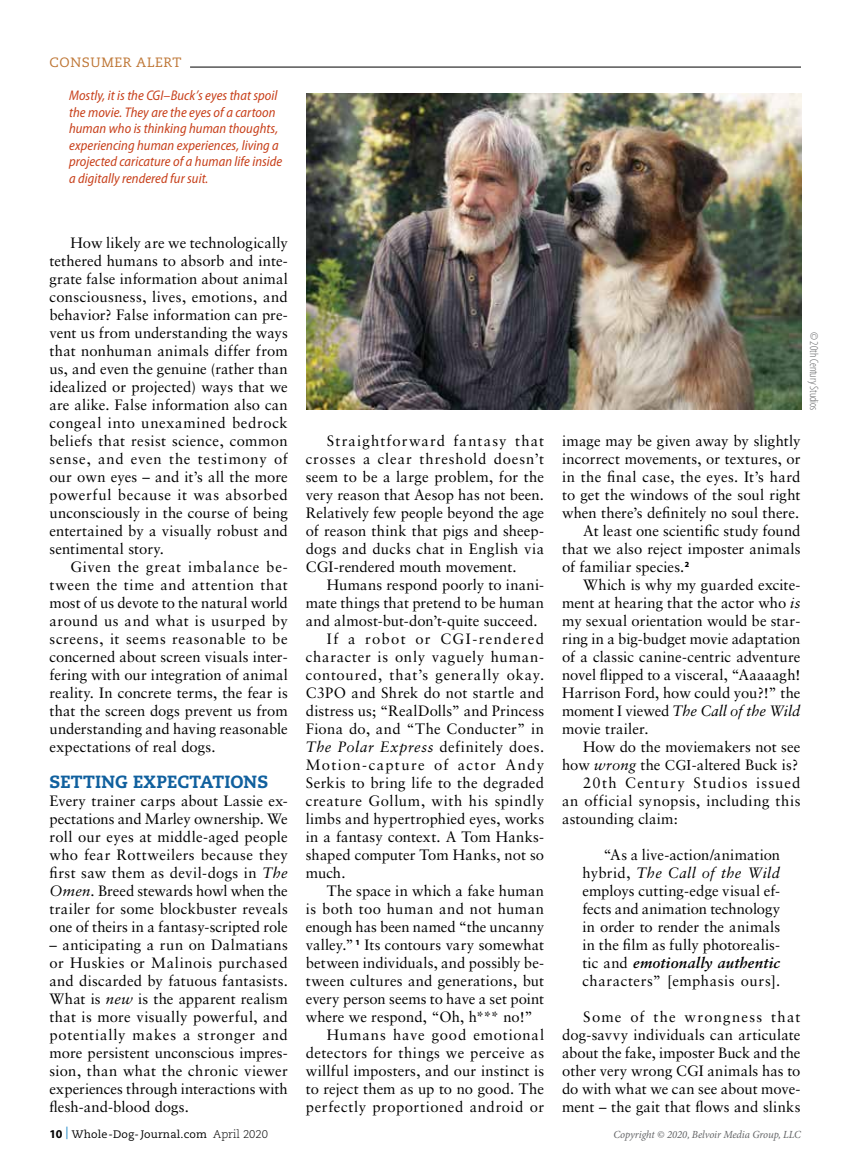
<style>
.page{position:relative;width:864px;height:1175px;background:#fff}
.page>*{position:absolute;margin:0;border:0;box-sizing:border-box;transform-origin:0 0}
.t1{font:800 17.7px "Caecilia LT Std";letter-spacing:.01em;color:#10609e}
.t2{font:15px/18px "Sabon LT Std";letter-spacing:.01em;color:#000;text-align:justify}
.t3{font:15px "Sabon LT Std";letter-spacing:.035em;color:#000}
.t4{font:15px "Sabon LT Std";letter-spacing:.03em;color:#000}
.t5{font:15px "Sabon LT Std";letter-spacing:.05em;color:#000}
.t6{font:italic 15px "Sabon LT Std";letter-spacing:.04em;color:#000}
.t7{font:15px "Sabon LT Std";letter-spacing:.04em;color:#000}
.t8{font:italic 15px "Sabon LT Std";letter-spacing:-.005em;color:#000}
.t9{font:15px "Sabon LT Std";letter-spacing:.045em;color:#000}
.t10{font:15px "Sabon LT Std";letter-spacing:.085em;color:#000}
.t11{font:15px "Sabon LT Std";letter-spacing:.08em;color:#000}
.t12{font:15px "Sabon LT Std";letter-spacing:.055em;color:#000}
.t13{font:15px "Sabon LT Std";letter-spacing:.09em;color:#000}
.t14{font:italic semi-condensed 14.1px/16.5px "Myriad Pro";letter-spacing:.005em;color:#c8411c}
.t15{font:13.5px "Caecilia LT Std";letter-spacing:.05em;color:#be7635}
.t16{font:300 condensed 12px "Myriad Pro";color:#636466}
.t17{font:italic 10.8px "Minion Pro";letter-spacing:-.01em;color:#636466}
.t18{font:10.8px "Caecilia LT Std";color:#000}
.s1{font-style:italic}
.s2{font-style:normal}
.s3{font-size:14.25px}
.s4{font-weight:700;font-style:italic}
.s5{font-family:"Myriad Pro";font-weight:700;font-size:12px}
.s6{font-family:"Minion Pro";font-size:12.45px;color:#0079c1}
.s7{font-weight:300;font-size:11.25px}
</style>
<div class="page">
<hr style="left:190px;top:67px;width:611px;height:1px;background:#000">
<img style="left:307px;top:93px;width:494px;height:316px">
<p class="t15" style="left:50px;top:55px;width:133px">consumer alert</p>
<p class="t14" style="left:69px;top:88px;width:215px">Mostly, it is the CGI–Buck’s eyes that spoil the movie. They are the eyes of a cartoon human who is thinking human thoughts, experiencing human experiences, living a projected caricature of a human life inside a digitally rendered fur suit.</p>
<p class="t2" style="left:49px;top:233px;width:240px;text-indent:21px">How likely are we technologically tethered humans to absorb and inte&shy;grate false information about animal consciousness, lives, emotions, and behavior? False information can pre&shy;vent us from understanding the ways that nonhuman animals differ from us, and even the genuine (rather than idealized or projected) ways that we are alike. False information also can congeal into unexamined bedrock beliefs that resist science, common sense, and even the testimony of our own eyes – and it’s all the more powerful because it was absorbed unconsciously in the course of being entertained by a visually robust and sentimental story.</p>
<p class="t2" style="left:49px;top:557px;width:240px;text-indent:21px">Given the great imbalance be&shy;tween the time and attention that most of us devote to the natural world around us and what is usurped by screens, it seems reasonable to be concerned about screen visuals inter&shy;fering with our integration of animal reality. In concrete terms, the fear is that the screen dogs prevent us from understanding and having reasonable expectations of real dogs.</p>
<p class="t1" style="left:49px;top:770px;width:220px">SETTING EXPECTATIONS</p>
<p class="t2" style="left:49px;top:791px;width:240px">Every trainer carps about Lassie ex&shy;pectations and Marley ownership. We roll our eyes at middle-aged people who fear Rottweilers because they first saw them as devil-dogs in <span class="s1">The Omen.</span> Breed stewards howl when the trailer for some blockbuster reveals one of theirs in a fantasy-scripted role</p>
<p class="t2" style="left:49px;top:935px;width:240px">– anticipating a run on Dalmatians or Huskies or Malinois purchased and discarded by fatuous fantasists.<br>What is <span class="s1">new</span> is the apparent realism that is more visually powerful, and potentially makes a stronger and more persistent unconscious impres&shy;sion, than what the chronic viewer experiences through interactions with flesh-and-blood dogs.</p>
<p class="t2" style="left:306px;top:431px;width:240px;text-indent:21px">Straightforward fantasy that crosses a clear threshold doesn’t seem to be a large problem, for the very reason that Aesop has not been.<br>Relatively few people beyond the age of reason think that pigs and sheep&shy;dogs and ducks chat in English via CGI-rendered mouth movement.</p>
<p class="t2" style="left:327px;top:575px;width:219px">Humans respond poorly to inani-</p>
<p class="t2" style="left:306px;top:593px;width:240px">mate things that pretend to be human</p>
<p class="t2" style="left:306px;top:611px;width:233px">and almost-but-don’t-quite succeed.</p>
<p class="t13" style="left:327px;top:629px;width:219px">If a robot or CGI-rendered</p>
<p class="t9" style="left:306px;top:647px;width:240px">character is only vaguely human-</p>
<p class="t5" style="left:306px;top:665px;width:240px">contoured, that’s generally okay.</p>
<p class="t2" style="left:306px;top:683px;width:240px">C3PO and Shrek do not startle and</p>
<p class="t2" style="left:306px;top:701px;width:240px">distress us; “RealDolls” and Princess</p>
<p class="t2" style="left:306px;top:719px;width:240px">Fiona do, and “The Conducter” in</p>
<p class="t6" style="left:306px;top:738px;width:240px">The Polar Express <span class="s2">definitely does.</span></p>
<p class="t10" style="left:306px;top:755px;width:240px">Motion-capture of actor Andy</p>
<p class="t2" style="left:306px;top:773px;width:240px">Serkis to bring life to the degraded</p>
<p class="t7" style="left:306px;top:791px;width:240px">creature Gollum, with his spindly</p>
<p class="t2" style="left:306px;top:809px;width:240px">limbs and hypertrophied eyes, works</p>
<p class="t2" style="left:306px;top:827px;width:240px">in a fantasy context. A Tom Hanks-</p>
<p class="t2" style="left:306px;top:845px;width:240px">shaped computer Tom Hanks, not so</p>
<p class="t2" style="left:306px;top:863px;width:41px">much.</p>
<p class="t2" style="left:327px;top:881px;width:219px">The space in which a fake human</p>
<p class="t4" style="left:306px;top:899px;width:240px">is both too human and not human</p>
<p class="t2" style="left:306px;top:917px;width:240px">enough has been named “the uncanny</p>
<p class="t2" style="left:306px;top:935px;width:240px">valley.” <sup>1</sup> Its contours vary somewhat</p>
<p class="t2" style="left:306px;top:953px;width:240px">between individuals, and possibly be-</p>
<p class="t2" style="left:306px;top:971px;width:240px">tween cultures and generations, but</p>
<p class="t2" style="left:306px;top:989px;width:240px">every person seems to have a set point</p>
<p class="t2" style="left:306px;top:1007px;width:228px">where we respond, “Oh, h*** no!”</p>
<p class="t12" style="left:327px;top:1025px;width:219px">Humans have good emotional</p>
<p class="t2" style="left:306px;top:1043px;width:240px">detectors for things we perceive as</p>
<p class="t2" style="left:306px;top:1061px;width:240px">willful imposters, and our instinct is</p>
<p class="t2" style="left:306px;top:1079px;width:240px">to reject them as up to no good. The</p>
<p class="t3" style="left:306px;top:1097px;width:240px">perfectly proportioned android or</p>
<p class="t16" style="left:820px;top:332px;width:80px;rotate:90deg">© 20th Century Studios</p>
<p class="t2" style="left:562px;top:431px;width:240px">image may be given away by slightly</p>
<p class="t2" style="left:562px;top:449px;width:240px">incorrect movements, or textures, or</p>
<p class="t4" style="left:562px;top:467px;width:240px">in the final case, the eyes. It’s hard</p>
<p class="t2" style="left:562px;top:485px;width:240px">to get the windows of the soul right</p>
<p class="t2" style="left:562px;top:503px;width:239px">when there’s definitely no soul there.</p>
<p class="t2" style="left:583px;top:521px;width:219px">At least one scientific study found</p>
<p class="t2" style="left:562px;top:539px;width:240px">that we also reject imposter animals</p>
<p class="t2" style="left:562px;top:557px;width:129px">of familiar species.<sup>2</sup></p>
<p class="t2" style="left:583px;top:575px;width:219px">Which is why my guarded excite-</p>
<p class="t2" style="left:562px;top:593px;width:240px">ment at hearing that the actor who <span class="s1">is</span></p>
<p class="t2" style="left:562px;top:611px;width:240px">my sexual orientation would be star-</p>
<p class="t2" style="left:562px;top:629px;width:240px">ring in a big-budget movie adaptation</p>
<p class="t2" style="left:562px;top:647px;width:240px">of a classic canine-centric adventure</p>
<p class="t2" style="left:562px;top:665px;width:240px">novel flipped to a visceral, “Aaaaagh!</p>
<p class="t2" style="left:562px;top:683px;width:240px">Harrison Ford, how could you?!” the</p>
<p class="t8" style="left:562px;top:702px;width:240px"><span class="s2">moment I viewed</span> The Call of the Wild</p>
<p class="t2" style="left:562px;top:719px;width:88px">movie trailer.</p>
<p class="t2" style="left:583px;top:737px;width:219px">How do the moviemakers not see</p>
<p class="t2" style="left:562px;top:755px;width:238px">how <span class="s1">wrong</span> the <span class="s3">CGI</span>-altered Buck is?</p>
<p class="t11" style="left:583px;top:773px;width:219px">20th Century Studios issued</p>
<p class="t3" style="left:562px;top:791px;width:240px">an official synopsis, including this</p>
<p class="t2" style="left:562px;top:809px;width:117px">astounding claim:</p>
<p class="t2" style="left:582px;top:845px;width:199px;text-indent:21px">“As a live-action/animation hybrid, <span class="s1">The Call of the Wild </span>employs cutting-edge visual ef&shy;fects and animation technology in order to render the animals in the film as fully photorealis&shy;tic and <span class="s4">emotionally authentic </span>characters” [emphasis ours].</p>
<p class="t2" style="left:562px;top:1007px;width:240px;text-indent:21px">Some of the wrongness that dog-savvy individuals can articulate about the fake, imposter Buck and the other very wrong CGI animals has to do with what we can see about move&shy;ment – the gait that flows and slinks</p>
<p class="t18" style="left:49px;top:1127px;width:220px"><span class="s5">10</span> <span class="s6">|</span> Whole-Dog- Journal.com <span class="s7">April 2020</span></p>
<p class="t17" style="left:613px;top:1127px;width:189px">Copyright © 2020, Belvoir Media Group, LLC</p>
</div>
